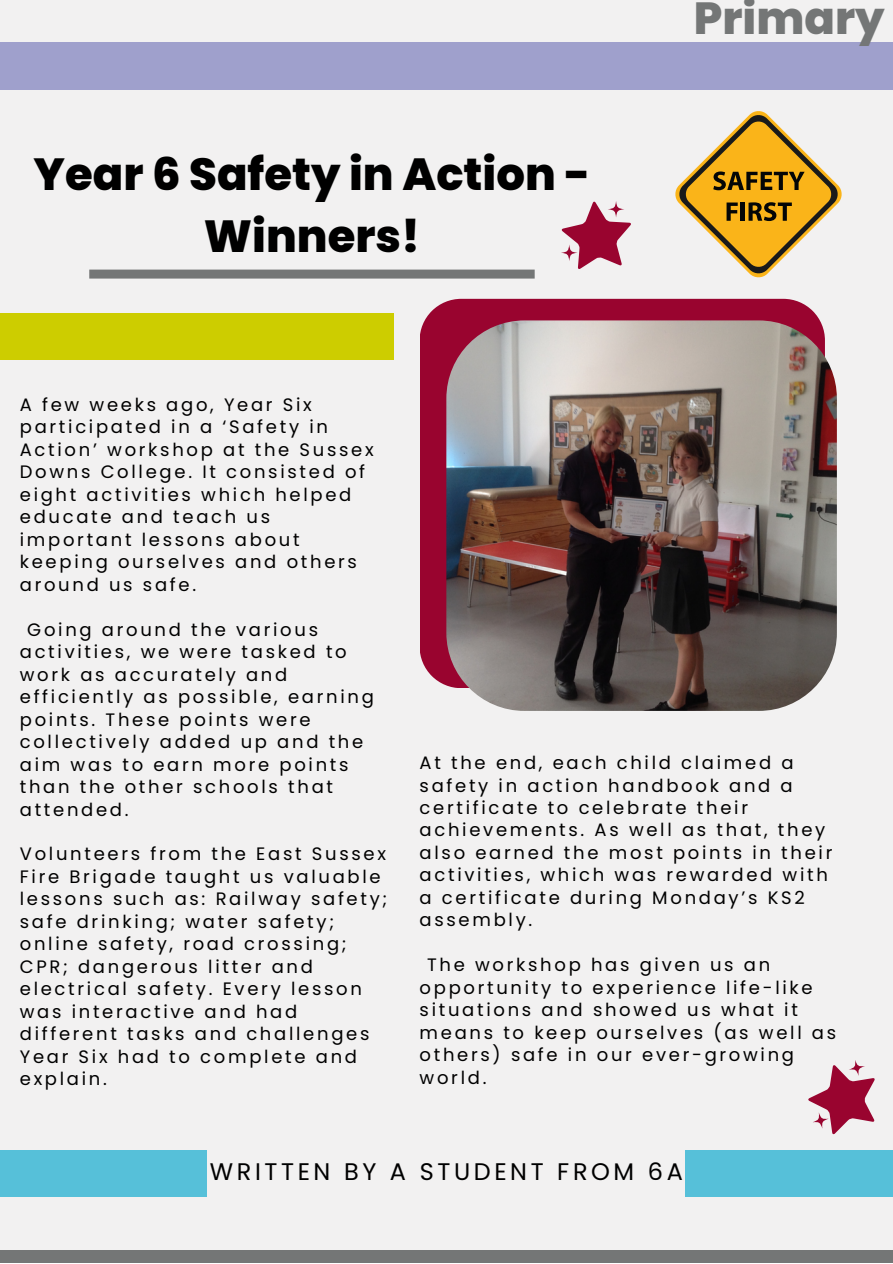
<style>
.page{position:relative;width:893px;height:1264px;background:#fff}
.page>*{position:absolute;margin:0;border:0;box-sizing:border-box;transform-origin:0 0}
.t1{font:800 45px/61.8px "Poppins";color:#000;text-align:center}
.t2{font:800 45px "Poppins";color:#747676}
.t3{font:24px "Poppins";letter-spacing:.15em;color:#000}
.t4{font:18px/22.5px "Poppins";letter-spacing:.15em;color:#000}
</style>
<div class="page">
<div style="left:0;top:0;width:892px;height:1262px;background:#f2f1f1"></div>
<div style="left:0;top:313px;width:393px;height:46px;background:#cdcd00"></div>
<div style="left:0;top:1250px;width:892px;height:12px;background:#747676"></div>
<div style="left:0;top:43px;width:892px;height:46px;background:#9fa0cc"></div>
<div style="left:89px;top:269px;width:445px;height:9px;background:#747676"></div>
<svg style="left:561px;top:201px;width:70px;height:68px"></svg>
<svg style="left:607px;top:201px;width:17px;height:16px"></svg>
<svg style="left:561px;top:244px;width:16px;height:17px"></svg>
<div style="left:420px;top:299px;width:404px;height:389px;background:#99042f"></div>
<img style="left:446px;top:320px;width:390px;height:391px;border-radius:78px">
<svg style="left:675px;top:111px;width:167px;height:167px"></svg>
<div style="left:0;top:1149px;width:206px;height:46px;background:#56c0d9"></div>
<div style="left:685px;top:1149px;width:207px;height:46px;background:#56c0d9"></div>
<svg style="left:808px;top:1065px;width:67px;height:70px"></svg>
<svg style="left:848px;top:1059px;width:16px;height:16px"></svg>
<svg style="left:812px;top:1112px;width:16px;height:16px"></svg>
<p class="t1" style="left:34px;top:143px;width:558px">Year 6 Safety in Action -<br>Winners!</p>
<p class="t2" style="left:693px;top:-13px;width:192px">Primary</p>
<p class="t4" style="left:20px;top:393px;width:355px">A few weeks ago, Year Six participated in a ‘Safety in<br>Action’ workshop at the Sussex<br>Downs College. It consisted of eight activities which helped educate and teach us important lessons about keeping ourselves and others around us safe.</p>
<p class="t4" style="left:20px;top:618px;width:355px;text-indent:7px">Going around the various activities, we were tasked to work as accurately and efficiently as possible, earning points. These points were collectively added up and the aim was to earn more points than the other schools that attended.</p>
<p class="t4" style="left:20px;top:843px;width:369px">Volunteers from the East Sussex<br>Fire Brigade taught us valuable lessons such as: Railway safety; safe drinking; water safety; online safety, road crossing;<br>CPR; dangerous litter and electrical safety. Every lesson was interactive and had different tasks and challenges<br>Year Six had to complete and explain.</p>
<p class="t4" style="left:419px;top:751px;width:414px">At the end, each child claimed a safety in action handbook and a certificate to celebrate their achievements. As well as that, they also earned the most points in their activities, which was rewarded with a certificate during Monday’s KS2 assembly.</p>
<p class="t4" style="left:419px;top:953px;width:418px;text-indent:7px">The workshop has given us an opportunity to experience life-like situations and showed us what it means to keep ourselves (as well as others) safe in our ever-growing world.</p>
<p class="t3" style="left:210px;top:1155px;width:474px">WRITTEN BY A STUDENT FROM 6A</p>
</div>
